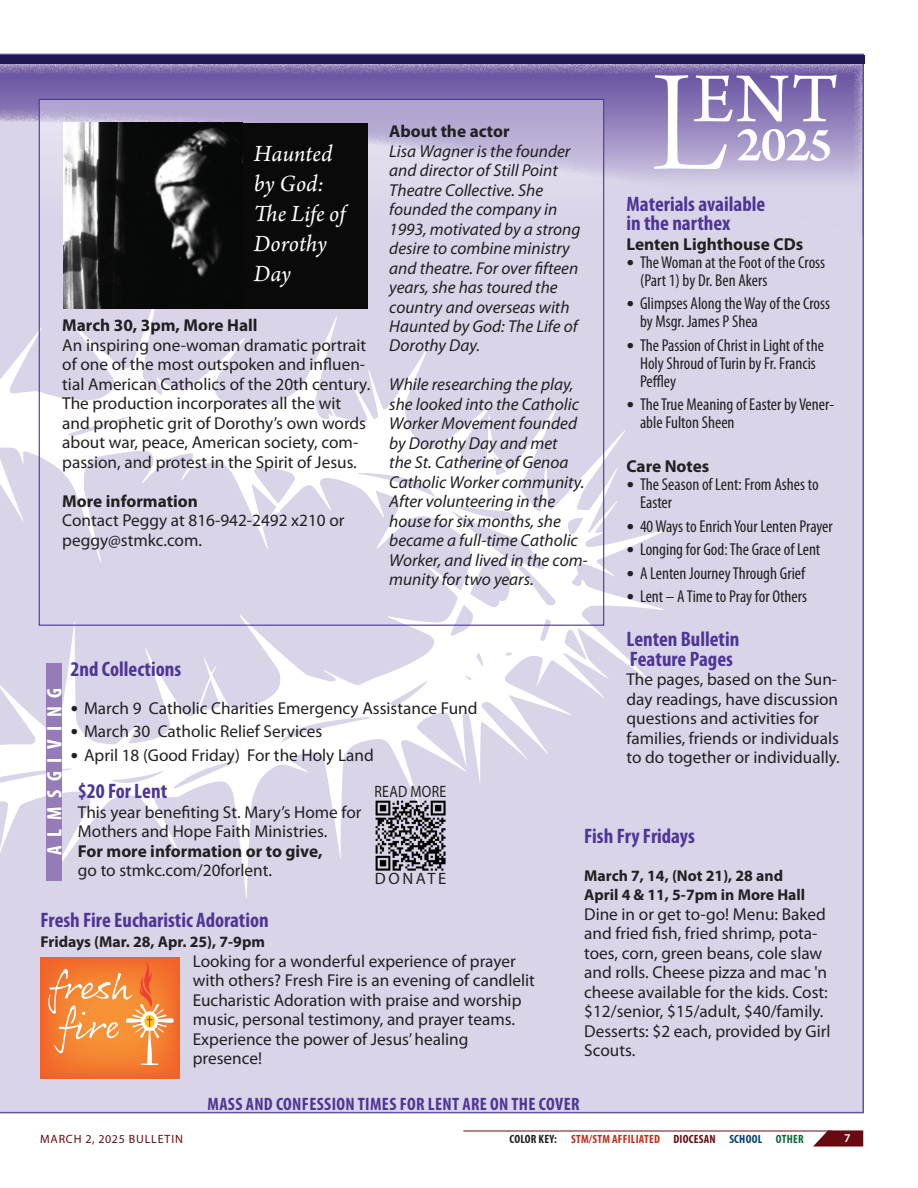
<style>
.page{position:relative;width:918px;height:1188px;background:#fff}
.page>*{position:absolute;margin:0;border:0;box-sizing:border-box;transform-origin:0 0}
.t1{font:151.35px "Arno Pro Light Display";color:#fff}
.t2{font:73.8px "Arno Pro";color:#fff}
.t3{font:600 52.2px "Arno Pro";color:#fff}
.t4{font:italic 24.45px/29.8px "Arno Pro";color:#fff}
.t5{font:700 condensed 21px/19.5px "Myriad Pro";color:#4e3696}
.t6{font:700 condensed 21px "Myriad Pro";letter-spacing:.41em;color:#fff}
.t7{font:700 condensed 18px "Myriad Pro";letter-spacing:.02em;color:#4e3696}
.t8{font:17.25px/19.5px "Myriad Pro";color:#231f20}
.t9{font:italic 17.25px/19.5px "Myriad Pro";color:#231f20}
.t10{font:condensed 17.25px/18px "Myriad Pro";color:#231f20}
.t11{font:700 17.25px "Myriad Pro";color:#231f20}
.t12{font:16.5px "Myriad Pro";letter-spacing:.02em;color:#231f20;scale:.84 1}
.t13{font:16.5px "Myriad Pro";letter-spacing:.02em;color:#231f20}
.t14{font:700 15.75px/19.5px "Myriad Pro";color:#231f20}
.t15{font:700 condensed 12px "Myriad Pro";letter-spacing:.02em;color:#c02d19}
.t16{font:12px "Myriad Pro";letter-spacing:.07em;color:#670b10}
.t17{font:600 12px "Myriad Pro";color:#fff}
.s1{font-size:48.6px}
.s2{font-family:"Frutiger LT";font-stretch:normal;font-size:15.75px}
.s3{font-family:"Frutiger LT";font-size:15.75px}
.s4{color:#231f20}
.s5{color:#670b10}
.s6{color:#00417b}
.s7{color:#0f6937}
</style>
<div class="page">
<svg style="left:813px;top:1130px;width:50px;height:17px"></svg>
<hr style="left:463px;top:1131px;width:369px;height:1px;background:#670b10">
<div style="left:0;top:54px;width:864px;height:1059px;background:#dad4e9"></div>
<svg style="left:0;top:268px;width:667px;height:631px;fill:#dad4e9"></svg>
<img style="left:0;top:63px;width:864px;height:172px">
<div style="left:46px;top:663px;width:16px;height:218px;background:#957cb9"></div>
<svg style="left:41px;top:290px;width:551px;height:334px"></svg>
<img style="left:41px;top:101px;width:561px;height:77px">
<div style="left:0;top:55px;width:864px;height:8px;background:#1e1854"></div>
<img style="left:41px;top:957px;width:138px;height:121px">
<svg style="left:48px;top:962px;width:126px;height:104px"></svg>
<div style="left:72px;top:123px;width:296px;height:185px;background:#090a09"></div>
<img style="left:64px;top:123px;width:164px;height:185px">
<svg style="left:416px;top:799px;width:5px;height:10px"></svg>
<h2 class="t2" style="left:693px;top:53px;width:147px">ENT</h2>
<h1 class="t1" style="left:652px;top:28px;width:78px">L</h1>
<p class="t11" style="left:389px;top:125px;width:122px">About the actor</p>
<p class="t9" style="left:389px;top:142px;width:193px">Lisa Wagner is the founder and director of Still Point<br>Theatre Collective. She founded the company in<br>1993, motivated by a strong desire to combine ministry and theatre. For over fifteen years, she has toured the country and overseas with<br>Haunted by God: The Life of<br>Dorothy Day.</p>
<p class="t9" style="left:389px;top:376px;width:200px">While researching the play, she looked into the Catholic<br>Worker Movement founded by Dorothy Day and met<br>the St. Catherine of Genoa<br>Catholic Worker community.<br>After volunteering in the house for six months, she became a full-time Catholic<br>Worker, and lived in the com&shy;munity for two years.</p>
<h3 class="t3" style="left:736px;top:112px;width:98px">202<span class="s1">5</span></h3>
<h3 class="t4" style="left:254px;top:138px;width:93px">Haunted by God:<br>The Life of<br>Dorothy<br>Day</h3>
<p class="t5" style="left:627px;top:195px;width:140px">Materials available in the narthex</p>
<p class="t11" style="left:627px;top:237px;width:178px">Lenten Lighthouse CDs</p>
<p class="t10" style="left:640px;top:254px;width:187px;text-indent:-14px"><span class="s2">•</span> The Woman at the Foot of the Cross (Part 1) by Dr. Ben Akers</p>
<p class="t10" style="left:640px;top:296px;width:192px;text-indent:-14px"><span class="s2">•</span> Glimpses Along the Way of the Cross by Msgr. James P Shea</p>
<p class="t10" style="left:640px;top:337px;width:185px;text-indent:-14px"><span class="s2">•</span> The Passion of Christ in Light of the<br>Holy Shroud of Turin by Fr. Francis<br>Peffley</p>
<p class="t10" style="left:640px;top:396px;width:196px;text-indent:-14px"><span class="s2">•</span> The True Meaning of Easter by Vener&shy;able Fulton Sheen</p>
<p class="t11" style="left:627px;top:460px;width:84px">Care Notes</p>
<p class="t10" style="left:640px;top:477px;width:180px;text-indent:-14px"><span class="s2">•</span> The Season of Lent: From Ashes to<br>Easter</p>
<p class="t10" style="left:627px;top:518px;width:208px"><span class="s2">•</span> 40 Ways to Enrich Your Lenten Prayer</p>
<p class="t10" style="left:627px;top:542px;width:195px"><span class="s2">•</span> Longing for God: The Grace of Lent</p>
<p class="t10" style="left:627px;top:565px;width:180px"><span class="s2">•</span> A Lenten Journey Through Grief</p>
<p class="t10" style="left:627px;top:588px;width:182px"><span class="s2">•</span> Lent – A Time to Pray for Others</p>
<p class="t5" style="left:627px;top:631px;width:114px">Lenten Bulletin<br>Feature Pages</p>
<p class="t8" style="left:627px;top:671px;width:215px">The pages, based on the Sun&shy;day readings, have discussion questions and activities for families, friends or individuals to do together or individually.</p>
<p class="t11" style="left:62px;top:319px;width:197px">March 30, 3pm, More Hall</p>
<p class="t8" style="left:62px;top:336px;width:310px">An inspiring one-woman dramatic portrait of one of the most outspoken and influen&shy;tial American Catholics of the 20th century.<br>The production incorporates all the wit and prophetic grit of Dorothy’s own words about war, peace, American society, com&shy;passion, and protest in the Spirit of Jesus.</p>
<p class="t11" style="left:62px;top:494px;width:137px">More information</p>
<p class="t8" style="left:62px;top:512px;width:284px">Contact Peggy at 816-942-2492 x210 or peggy@stmkc.com.</p>
<p class="t5" style="left:71px;top:661px;width:112px">2nd Collections</p>
<p class="t8" style="left:71px;top:699px;width:409px"><span class="s3">•</span> March 9 Catholic Charities Emergency Assistance Fund</p>
<p class="t8" style="left:71px;top:723px;width:253px"><span class="s3">•</span> March 30 Catholic Relief Services</p>
<p class="t8" style="left:71px;top:746px;width:305px"><span class="s3">•</span> April 18 (Good Friday) For the Holy Land</p>
<p class="t6" style="left:46px;top:855px;width:169px;rotate:-90deg">ALMSGIVING</p>
<p class="t5" style="left:78px;top:783px;width:91px">$20 For Lent</p>
<p class="t8" style="left:78px;top:803px;width:285px">This year benefiting St. Mary’s Home for<br>Mothers and Hope Faith Ministries.</p>
<p class="t11" style="left:78px;top:844px;width:246px">For more information or to give,</p>
<p class="t8" style="left:78px;top:862px;width:196px">go to stmkc.com/20forlent.</p>
<p class="t5" style="left:41px;top:912px;width:230px">Fresh Fire Eucharistic Adoration</p>
<p class="t14" style="left:41px;top:933px;width:226px">Fridays (Mar. 28, Apr. 25), 7-9pm</p>
<p class="t8" style="left:193px;top:952px;width:344px">Looking for a wonderful experience of prayer with others? Fresh Fire is an evening of candlelit Eucharistic Adoration with praise and worship music, personal testimony, and prayer teams.<br>Experience the power of Jesus’ healing presence!</p>
<p class="t12" style="left:375px;top:785px;width:87px">READ MORE</p>
<p class="t5" style="left:584px;top:828px;width:112px">Fish Fry Fridays</p>
<p class="t14" style="left:584px;top:867px;width:223px">March 7, 14, (Not 21), 28 and<br>April 4 &amp; 11, 5-7pm in More Hall</p>
<p class="t8" style="left:584px;top:905px;width:248px">Dine in or get to-go! Menu: Baked and fried fish, fried shrimp, pota&shy;toes, corn, green beans, cole slaw and rolls. Cheese pizza and mac 'n cheese available for the kids. Cost: $12/senior, $15/adult, $40/family.<br>Desserts: $2 each, provided by Girl<br>Scouts.</p>
<p class="t13" style="left:375px;top:873px;width:73px">DONATE</p>
<p class="t7" style="left:208px;top:1097px;width:374px">MASS AND CONFESSION TIMES FOR LENT ARE ON THE COVER</p>
<p class="t16" style="left:40px;top:1134px;width:144px">MARCH 2, 2025 BULLETIN</p>
<p class="t15" style="left:510px;top:1134px;width:296px"><span class="s4">COLOR KEY:</span> STM/STM AFFILIATED <span class="s5">DIOCESAN</span> <span class="s6">SCHOOL</span> <span class="s7">OTHER</span></p>
<p class="t17" style="left:844px;top:1134px;width:8px">7</p>
</div>
